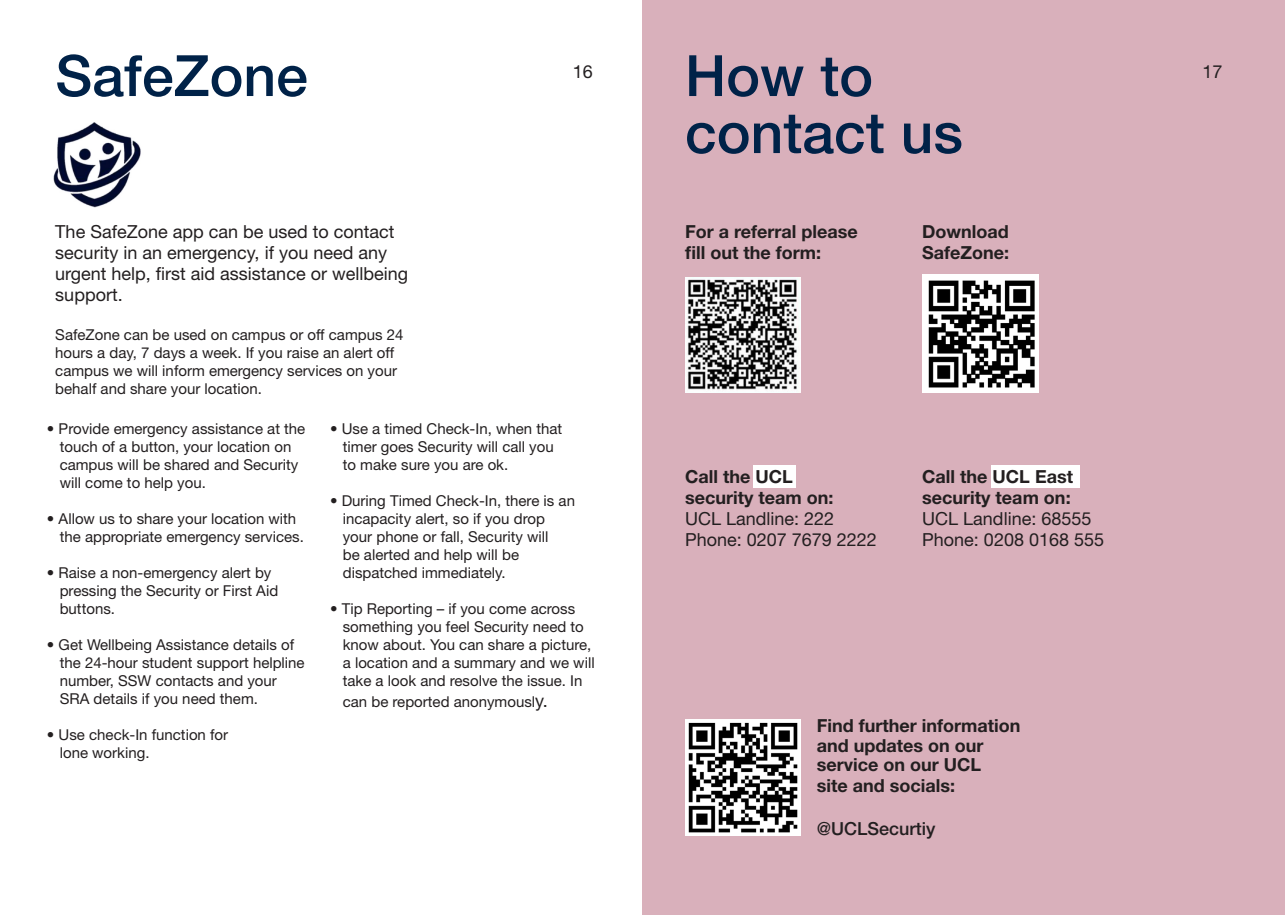
<style>
.page{position:relative;width:1285px;height:919px;background:#fff}
.page>*{position:absolute;margin:0;border:0;box-sizing:border-box;transform-origin:0 0}
.t1{font:500 57px/57px "Helvetica Neue LT Std";color:#002248}
.t2{font:18px/21px "Helvetica Neue LT Std";color:#231f20}
.t3{font:700 18px/21px "Helvetica Neue LT Std";color:#231f20}
.t4{font:500 18px "Helvetica Neue LT Std";color:#231f20}
.t5{font:15px/18px "Helvetica Neue LT Std";color:#231f20}
.s1{font-size:18px}
</style>
<div class="page">
<div style="left:642px;top:0;width:642px;height:914px;background:#d9b0bb"></div>
<img style="left:53px;top:122px;width:88px;height:86px">
<img style="left:685px;top:278px;width:115px;height:114px">
<img style="left:922px;top:274px;width:116px;height:118px">
<img style="left:685px;top:719px;width:115px;height:116px">
<div style="left:753px;top:465px;width:42px;height:22px;background:#fff"></div>
<div style="left:990px;top:465px;width:89px;height:22px;background:#fff"></div>
<p class="t1" style="left:55px;top:47px;width:254px">SafeZone</p>
<p class="t1" style="left:685px;top:47px;width:279px">How to contact us</p>
<p class="t2" style="left:573px;top:61px;width:22px">16</p>
<p class="t2" style="left:1202px;top:61px;width:22px">17</p>
<p class="t2" style="left:55px;top:221px;width:354px">The SafeZone app can be used to contact security in an emergency, if you need any urgent help, first aid assistance or wellbeing support.</p>
<p class="t5" style="left:55px;top:326px;width:349px">SafeZone can be used on campus or off campus 24 hours a day, 7 days a week. If you raise an alert off campus we will inform emergency services on your behalf and share your location.</p>
<p class="t5" style="left:60px;top:419px;width:247px;text-indent:-13px">• Provide emergency assistance at the touch of a button, your location on campus will be shared and Security will come to help you.</p>
<p class="t5" style="left:60px;top:509px;width:246px;text-indent:-13px">• Allow us to share your location with the appropriate emergency services.</p>
<p class="t5" style="left:60px;top:563px;width:220px;text-indent:-13px">• Raise a non-emergency alert by pressing the Security or First Aid buttons.</p>
<p class="t5" style="left:60px;top:635px;width:246px;text-indent:-13px">• Get Wellbeing Assistance details of the 24-hour student support helpline number, SSW contacts and your SRA details if you need them.</p>
<p class="t5" style="left:60px;top:725px;width:170px;text-indent:-13px">• Use check-In function for lone working.</p>
<p class="t5" style="left:343px;top:419px;width:221px;text-indent:-13px">• Use a timed Check-In, when that timer goes Security will call you to make sure you are ok.</p>
<p class="t5" style="left:343px;top:491px;width:234px;text-indent:-13px">• During Timed Check-In, there is an incapacity alert, so if you drop your phone or fall, Security will<br>be alerted and help will be dispatched immediately.</p>
<p class="t5" style="left:343px;top:599px;width:253px;text-indent:-13px">• Tip Reporting – if you come across something you feel Security need to know about. You can share a picture, a location and a summary and we will take a look and resolve the issue. In</p>
<p class="t5" style="left:343px;top:692px;width:206px">can be reported anonymousl<span class="s1">y.</span></p>
<p class="t3" style="left:685px;top:221px;width:174px">For a referral please fill out the form:</p>
<p class="t3" style="left:922px;top:221px;width:89px">Download<br>SafeZone:</p>
<p class="t3" style="left:685px;top:465px;width:150px">Call the UCL security team on:</p>
<p class="t2" style="left:685px;top:508px;width:151px">UCL Landline: 222</p>
<p class="t2" style="left:685px;top:529px;width:193px">Phone: 0207 7679 2222</p>
<p class="t3" style="left:922px;top:465px;width:152px">Call the UCL East security team on:</p>
<p class="t2" style="left:922px;top:508px;width:171px">UCL Landline: 68555</p>
<p class="t2" style="left:922px;top:529px;width:183px">Phone: 0208 0168 555</p>
<p class="t3" style="left:816px;top:715px;width:205px;line-height:19.5px">Find further information and updates on our</p>
<p class="t3" style="left:816px;top:753px;width:166px">service on our UCL</p>
<p class="t3" style="left:816px;top:774px;width:140px">site and socials:</p>
<p class="t4" style="left:816px;top:817px;width:120px">@UCLSecurtiy</p>
</div>
